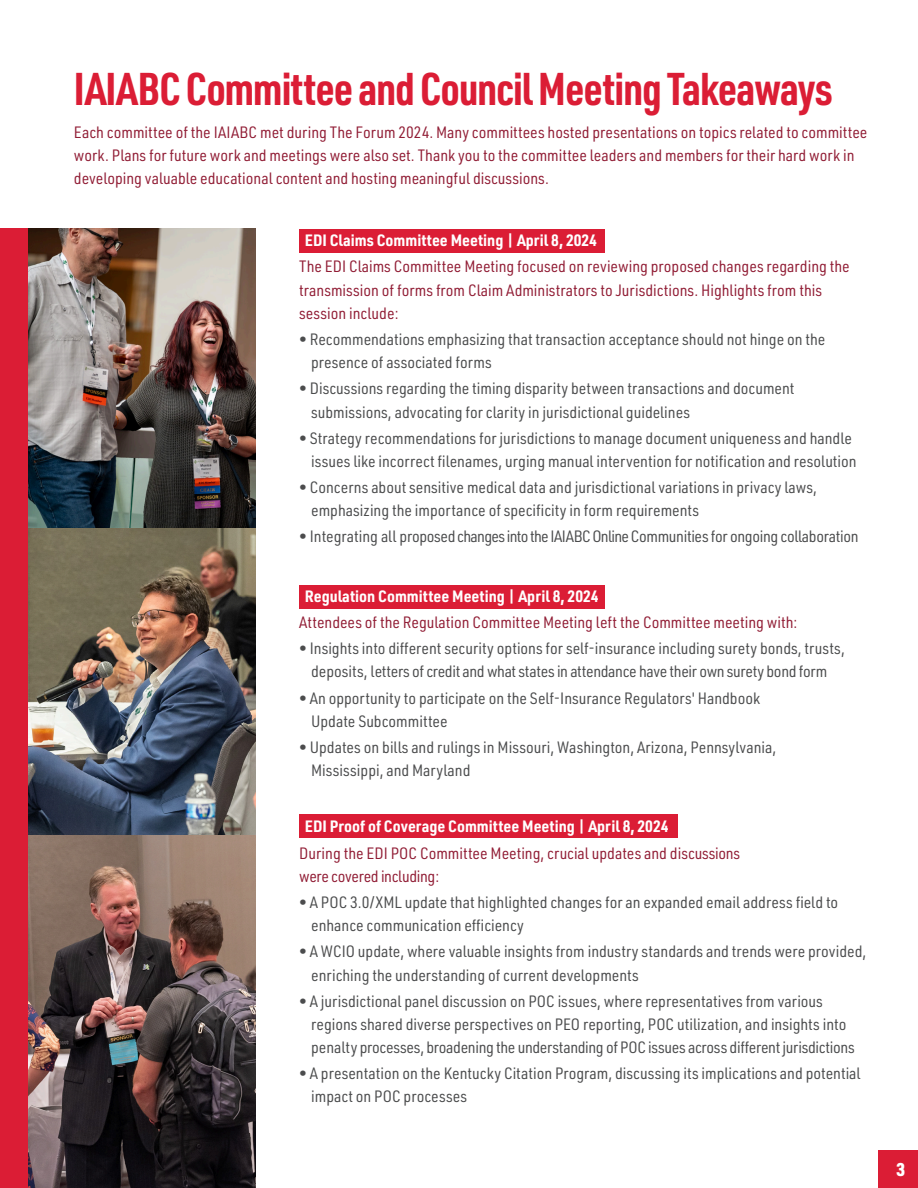
<style>
.page{position:relative;width:918px;height:1188px;background:#fff}
.page>*{position:absolute;margin:0;border:0;box-sizing:border-box;transform-origin:0 0}
.t1{font:700 45px "URWDIN Cond";letter-spacing:-.02em;color:#db1d35}
.t2{font:900 18.15px "URWDIN Semi Cond";color:#fff}
.t3{font:16.05px/23.2px "URWDIN Semi Cond";color:#4b4c4d}
.t4{font:16.05px/23.2px "URWDIN Semi Cond";color:#911d35}
.t5{font:700 16.05px "URWDIN Semi Cond";color:#fff}
.t6{font:16.05px "URWDIN Semi Cond";letter-spacing:-.02em;color:#4b4c4d}
</style>
<div class="page">
<img style="left:27px;top:528px;width:229px;height:308px">
<img style="left:27px;top:836px;width:229px;height:352px">
<img style="left:27px;top:229px;width:229px;height:299px">
<div style="left:299px;top:815px;width:379px;height:23px;background:#db1d35"></div>
<div style="left:299px;top:229px;width:306px;height:24px;background:#db1d35"></div>
<div style="left:299px;top:585px;width:306px;height:23px;background:#db1d35"></div>
<div style="left:879px;top:1151px;width:39px;height:37px;background:#db1d35"></div>
<div style="left:0;top:229px;width:27px;height:959px;background:#db1d35"></div>
<h1 class="t1" style="left:74px;top:58px;width:760px">IAIABC Committee and Council Meeting Takeaways</h1>
<p class="t4" style="left:74px;top:120px;width:795px">Each committee of the IAIABC met during The Forum 2024. Many committees hosted presentations on topics related to committee work. Plans for future work and meetings were also set. Thank you to the committee leaders and members for their hard work in developing valuable educational content and hosting meaningful discussions.</p>
<p class="t5" style="left:305px;top:230px;width:294px">EDI Claims Committee Meeting | April 8, 2024</p>
<p class="t4" style="left:299px;top:255px;width:552px">The EDI Claims Committee Meeting focused on reviewing proposed changes regarding the transmission of forms from Claim Administrators to Jurisdictions. Highlights from this session include:</p>
<p class="t3" style="left:311px;top:327px;width:516px;text-indent:-12px">• Recommendations emphasizing that transaction acceptance should not hinge on the presence of associated forms</p>
<p class="t3" style="left:311px;top:377px;width:485px;text-indent:-12px">• Discussions regarding the timing disparity between transactions and document submissions, advocating for clarity in jurisdictional guidelines</p>
<p class="t3" style="left:299px;top:426px;width:559px;text-align:right">• Strategy recommendations for jurisdictions to manage document uniqueness and handle issues like incorrect filenames, urging manual intervention for notification and resolution</p>
<p class="t3" style="left:311px;top:475px;width:507px;text-indent:-12px">• Concerns about sensitive medical data and jurisdictional variations in privacy laws, emphasizing the importance of specificity in form requirements</p>
<p class="t6" style="left:299px;top:526px;width:561px">• Integrating all proposed changes into the IAIABC Online Communities for ongoing collaboration</p>
<p class="t5" style="left:305px;top:585px;width:295px">Regulation Committee Meeting | April 8, 2024</p>
<p class="t4" style="left:299px;top:610px;width:500px">Attendees of the Regulation Committee Meeting left the Committee meeting with:</p>
<p class="t3" style="left:299px;top:636px;width:547px;text-align:center">• Insights into different security options for self-insurance including surety bonds, trusts, deposits, letters of credit and what states in attendance have their own surety bond form</p>
<p class="t3" style="left:311px;top:686px;width:451px;text-indent:-12px">• An opportunity to participate on the Self-Insurance Regulators' Handbook<br>Update Subcommittee</p>
<p class="t3" style="left:311px;top:735px;width:467px;text-indent:-12px">• Updates on bills and rulings in Missouri, Washington, Arizona, Pennsylvania,<br>Mississippi, and Maryland</p>
<p class="t5" style="left:305px;top:816px;width:365px">EDI Proof of Coverage Committee Meeting | April 8, 2024</p>
<p class="t4" style="left:299px;top:841px;width:442px">During the EDI POC Committee Meeting, crucial updates and discussions were covered including:</p>
<p class="t3" style="left:311px;top:890px;width:529px;text-indent:-12px">• A POC 3.0/XML update that highlighted changes for an expanded email address field to enhance communication efficiency</p>
<p class="t3" style="left:311px;top:940px;width:557px;text-indent:-12px">• A WCIO update, where valuable insights from industry standards and trends were provided, enriching the understanding of current developments</p>
<p class="t3" style="left:311px;top:989px;width:545px;text-indent:-12px">• A jurisdictional panel discussion on POC issues, where representatives from various regions shared diverse perspectives on PEO reporting, POC utilization, and insights into penalty processes, broadening the understanding of POC issues across different jurisdictions</p>
<p class="t3" style="left:311px;top:1061px;width:551px;text-indent:-12px">• A presentation on the Kentucky Citation Program, discussing its implications and potential impact on POC processes</p>
<p class="t2" style="left:896px;top:1157px;width:10px">3</p>
</div>
